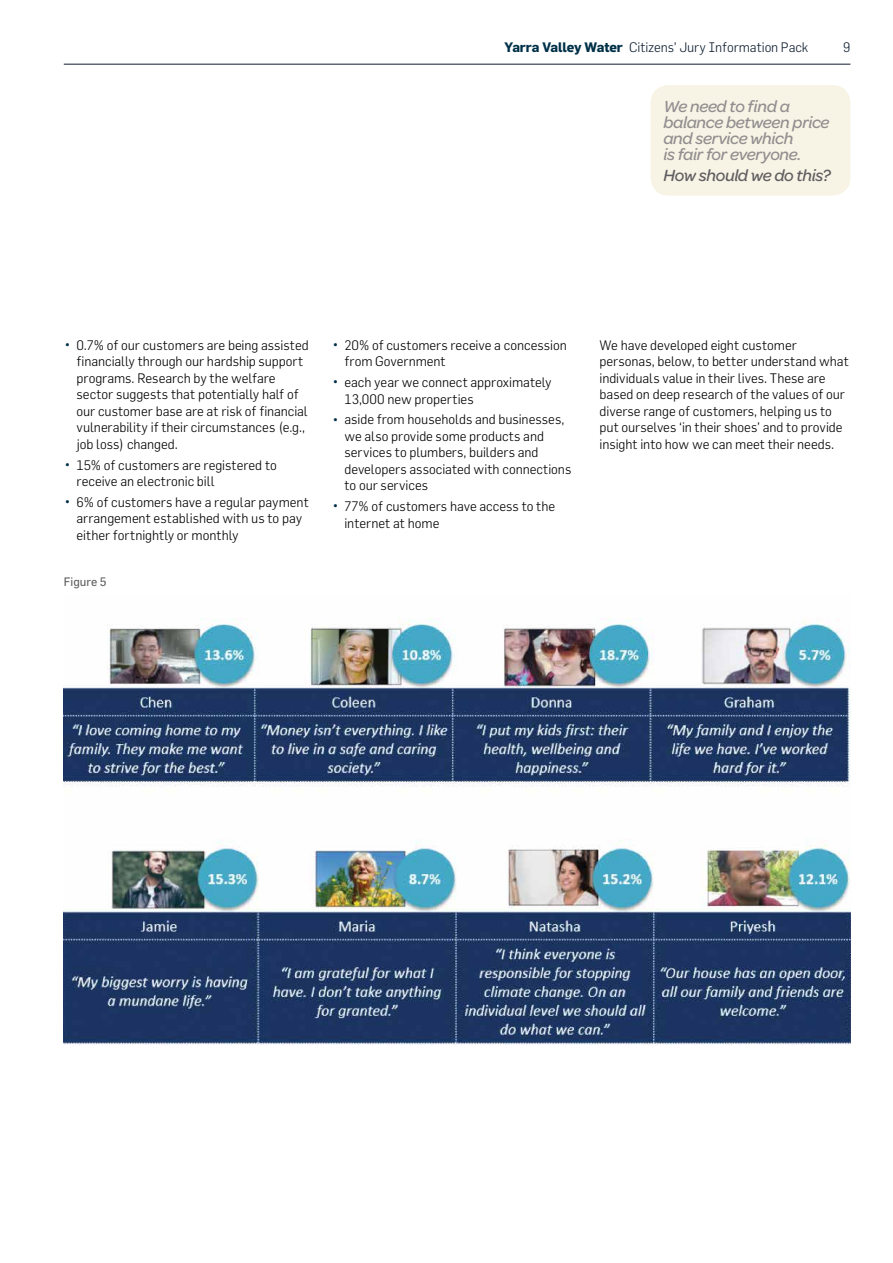
<style>
.page{position:relative;width:893px;height:1263px;background:#fff}
.page>*{position:absolute;margin:0;border:0;box-sizing:border-box;transform-origin:0 0}
.t1{font:italic 500 17.25px/16.2px "Omnes";letter-spacing:-.02em;color:#938e90}
.t2{font:italic 500 17.25px "Omnes";letter-spacing:-.02em;color:#615e61}
.t3{font:300 13.5px/16.5px "Flama";letter-spacing:-.005em;color:#000}
.t4{font:300 13.5px "Flama";letter-spacing:-.01em;color:#0e1e30}
.t5{font:12px "Flama";color:#615e61}
.s1{font-weight:700;color:#003149}
.s2{font-size:20.25px;color:#003149}
</style>
<div class="page">
<hr style="left:64px;top:64px;width:786px;height:1px;background:#0e1e30">
<div style="left:651px;top:85px;width:199px;height:111px;background:#f8f4e5;border-radius:18px"></div>
<img style="left:64px;top:618px;width:786px;height:427px">
<p class="t4" style="left:505px;top:39px;width:305px"><span class="s1">Yarra Valley Water</span> Citizens’ Jury Information Pack</p>
<p class="t4" style="left:843px;top:39px;width:9px">9</p>
<p class="t1" style="left:663px;top:98px;width:168px">We need to find a balance between price and service which<br>is fair for everyone.</p>
<p class="t2" style="left:663px;top:166px;width:169px">How should we do this?</p>
<p class="t3" style="left:77px;top:336px;width:234px;text-indent:-13px"><span class="s2">•</span> 0.7% of our customers are being assisted financially through our hardship support programs. Research by the welfare sector suggests that potentially half of our customer base are at risk of financial vulnerability if their circumstances (e.g., job loss) changed.</p>
<p class="t3" style="left:77px;top:456px;width:202px;text-indent:-13px"><span class="s2">•</span> 15% of customers are registered to receive an electronic bill</p>
<p class="t3" style="left:77px;top:493px;width:234px;text-indent:-13px"><span class="s2">•</span> 6% of customers have a regular payment arrangement established with us to pay either fortnightly or monthly</p>
<p class="t5" style="left:64px;top:574px;width:44px">Figure 5</p>
<p class="t3" style="left:344px;top:336px;width:224px;text-indent:-13px"><span class="s2">•</span> 20% of customers receive a concession from Government</p>
<p class="t3" style="left:344px;top:374px;width:209px;text-indent:-13px"><span class="s2">•</span> each year we connect approximately<br>13,000 new properties</p>
<p class="t3" style="left:344px;top:411px;width:228px;text-indent:-13px"><span class="s2">•</span> aside from households and businesses, we also provide some products and services to plumbers, builders and developers associated with connections to our services</p>
<p class="t3" style="left:344px;top:498px;width:212px;text-indent:-13px"><span class="s2">•</span> 77% of customers have access to the internet at home</p>
<p class="t3" style="left:600px;top:336px;width:251px">We have developed eight customer personas, below, to better understand what individuals value in their lives. These are based on deep research of the values of our diverse range of customers, helping us to put ourselves ‘in their shoes’ and to provide insight into how we can meet their needs.</p>
</div>
